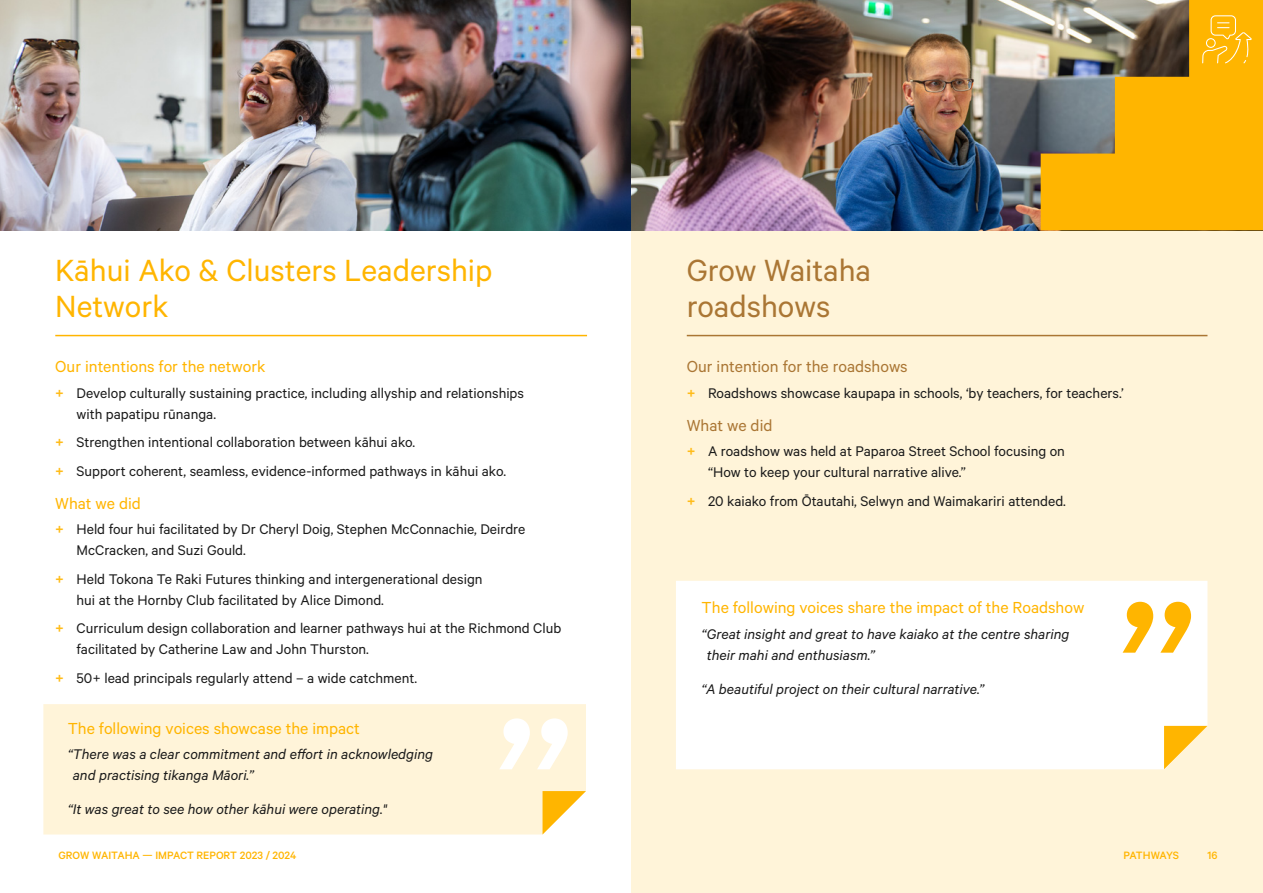
<style>
.page{position:relative;width:1263px;height:893px;background:#fff}
.page>*{position:absolute;margin:0;border:0;box-sizing:border-box;transform-origin:0 0}
.t1{font:34.5px/36px "Calibre";color:#ffb500}
.t2{font:34.5px/36px "Calibre";color:#aa7634}
.t3{font:18px "Calibre";color:#ffb500}
.t4{font:18px "Calibre";color:#aa7634}
.t5{font:15.75px/21px "Calibre";color:#1a1a1a}
.t6{font:italic 15.75px/21px "Calibre";color:#1a1a1a}
.t7{font:500 12px "Calibre";color:#ffb500}
.t8{font:500 12px "Calibre";letter-spacing:-.03em;color:#ffb500}
.s1{font-weight:600;color:#ffbc1a}
</style>
<div class="page">
<div style="left:631px;top:0;width:632px;height:893px;background:#fff4d9"></div>
<div style="left:43px;top:704px;width:543px;height:130px;background:#fff4d9"></div>
<div style="left:676px;top:581px;width:531px;height:188px;background:#fff"></div>
<hr style="left:55px;top:335px;width:532px;height:1px;background:#ffb500">
<hr style="left:687px;top:335px;width:520px;height:1px;background:#aa7634">
<svg style="left:499px;top:718px;width:69px;height:51px"></svg>
<svg style="left:1122px;top:602px;width:69px;height:51px;background:#ffda7f"></svg>
<img style="left:0;top:0;width:631px;height:230px">
<img style="left:631px;top:0;width:410px;height:230px">
<svg style="left:1041px;top:0;width:222px;height:230px;background:#d0a029"></svg>
<svg style="left:542px;top:791px;width:44px;height:43px"></svg>
<svg style="left:1164px;top:726px;width:43px;height:43px"></svg>
<svg style="left:1202px;top:15px;width:50px;height:48px;background:#ffbd1d"></svg>
<h1 class="t1" style="left:55px;top:251px;width:439px">Kāhui Ako &amp; Clusters Leadership<br>Network</h1>
<p class="t3" style="left:55px;top:356px;width:212px">Our intentions for the network</p>
<p class="t5" style="left:77px;top:382px;width:449px;text-indent:-21px"><span class="s1">+</span> Develop culturally sustaining practice, including allyship and relationships with papatipu rūnanga.</p>
<p class="t5" style="left:55px;top:428px;width:452px;line-height:28.5px"><span class="s1">+</span> Strengthen intentional collaboration between kāhui ako.<br><span class="s1">+</span> Support coherent, seamless, evidence-informed pathways in kāhui ako.</p>
<p class="t3" style="left:55px;top:493px;width:87px">What we did</p>
<p class="t5" style="left:77px;top:518px;width:450px;text-indent:-21px"><span class="s1">+</span> Held four hui facilitated by Dr Cheryl Doig, Stephen McConnachie, Deirdre<br>McCracken, and Suzi Gould.</p>
<p class="t5" style="left:77px;top:568px;width:408px;text-indent:-21px"><span class="s1">+</span> Held Tokona Te Raki Futures thinking and intergenerational design hui at the Hornby Club facilitated by Alice Dimond.</p>
<p class="t5" style="left:77px;top:617px;width:486px;text-indent:-21px"><span class="s1">+</span> Curriculum design collaboration and learner pathways hui at the Richmond Club facilitated by Catherine Law and John Thurston.</p>
<p class="t5" style="left:55px;top:667px;width:363px"><span class="s1">+</span> 50+ lead principals regularly attend – a wide catchment.</p>
<p class="t3" style="left:68px;top:717px;width:294px">The following voices showcase the impact</p>
<p class="t6" style="left:73px;top:743px;width:362px;text-indent:-5px">“There was a clear commitment and effort in acknowledging and practising tikanga Māori.”</p>
<p class="t6" style="left:68px;top:798px;width:321px">“It was great to see how other kāhui were operating."</p>
<h1 class="t2" style="left:687px;top:251px;width:186px">Grow Waitaha roadshows</h1>
<p class="t4" style="left:687px;top:356px;width:222px">Our intention for the roadshows</p>
<p class="t5" style="left:687px;top:382px;width:438px"><span class="s1">+</span> Roadshows showcase kaupapa in schools, ‘by teachers, for teachers.’</p>
<p class="t4" style="left:687px;top:415px;width:87px">What we did</p>
<p class="t5" style="left:708px;top:440px;width:358px;text-indent:-21px"><span class="s1">+</span> A roadshow was held at Paparoa Street School focusing on “How to keep your cultural narrative alive.”</p>
<p class="t5" style="left:687px;top:490px;width:381px"><span class="s1">+</span> 20 kaiako from Ōtautahi, Selwyn and Waimakariri attended.</p>
<p class="t3" style="left:702px;top:597px;width:384px">The following voices share the impact of the Roadshow</p>
<p class="t6" style="left:707px;top:623px;width:364px;text-indent:-5px">“Great insight and great to have kaiako at the centre sharing their mahi and enthusiasm.”</p>
<p class="t6" style="left:702px;top:678px;width:284px">“A beautiful project on their cultural narrative.”</p>
<p class="t7" style="left:58px;top:849px;width:239px">GROW WAITAHA — IMPACT REPORT 2023 / 2024</p>
<p class="t8" style="left:1123px;top:849px;width:57px">PATHWAYS</p>
<p class="t7" style="left:1207px;top:849px;width:12px">16</p>
</div>
